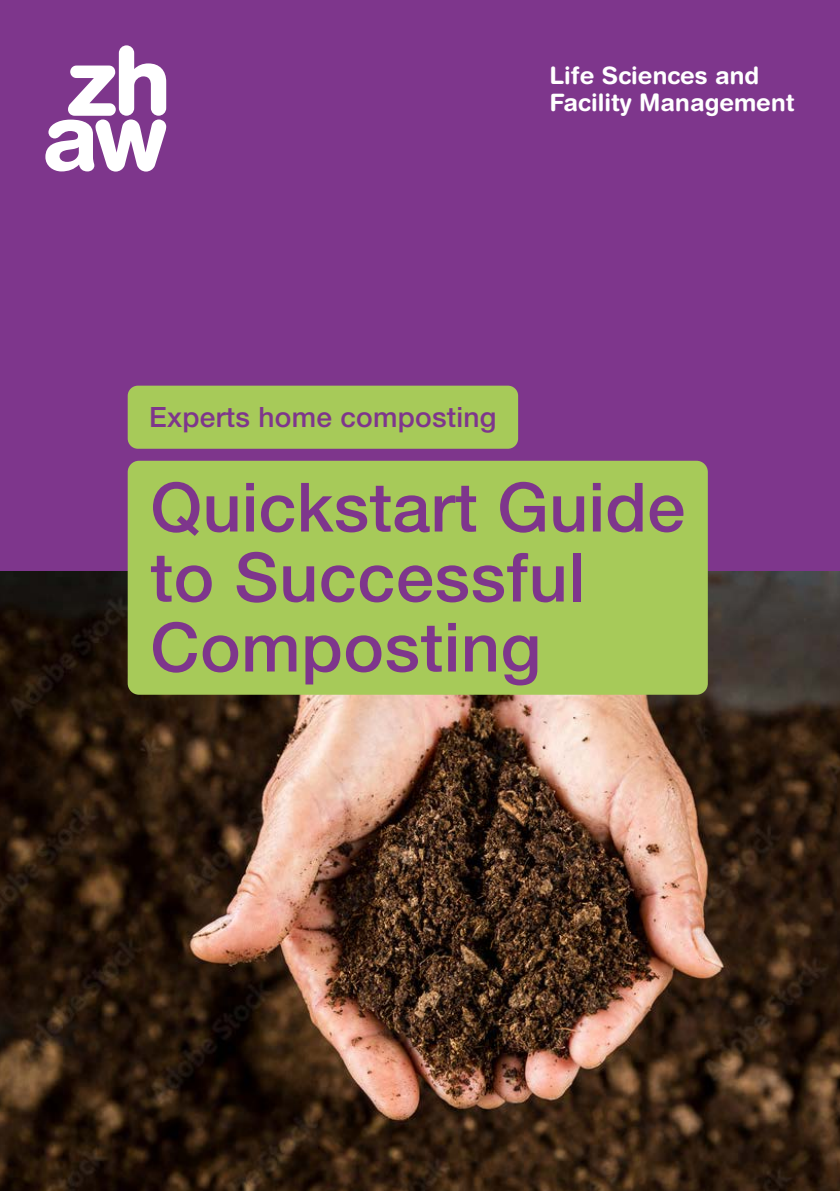
<style>
.page{position:relative;width:840px;height:1191px;background:#fff}
.page>*{position:absolute;margin:0;border:0;box-sizing:border-box;transform-origin:0 0}
.t1{font:500 68px/70px "Helvetica Neue LT Pro";letter-spacing:.01em;color:#7e368c}
.t2{font:500 28px "Helvetica Neue LT Pro";letter-spacing:.01em;color:#7e368c}
.t3{font:700 24px/27px "Helvetica Rounded LT Std";color:#fff}
</style>
<div class="page">
<div style="left:0;top:0;width:839px;height:1191px;background:#7e368c"></div>
<img style="left:0;top:571px;width:839px;height:620px">
<svg style="left:45px;top:45px;width:121px;height:127px"></svg>
<div style="left:128px;top:461px;width:579px;height:233px;background:#a7ca59;border-radius:11px"></div>
<div style="left:128px;top:386px;width:390px;height:63px;background:#a7ca59;border-radius:10px"></div>
<p class="t3" style="left:549px;top:61px;width:246px">Life Sciences and<br>Facility Management</p>
<p class="t2" style="left:149px;top:400px;width:348px">Experts home composting</p>
<p class="t1" style="left:150px;top:471px;width:536px">Quickstart Guide to Successful<br>Composting</p>
</div>
